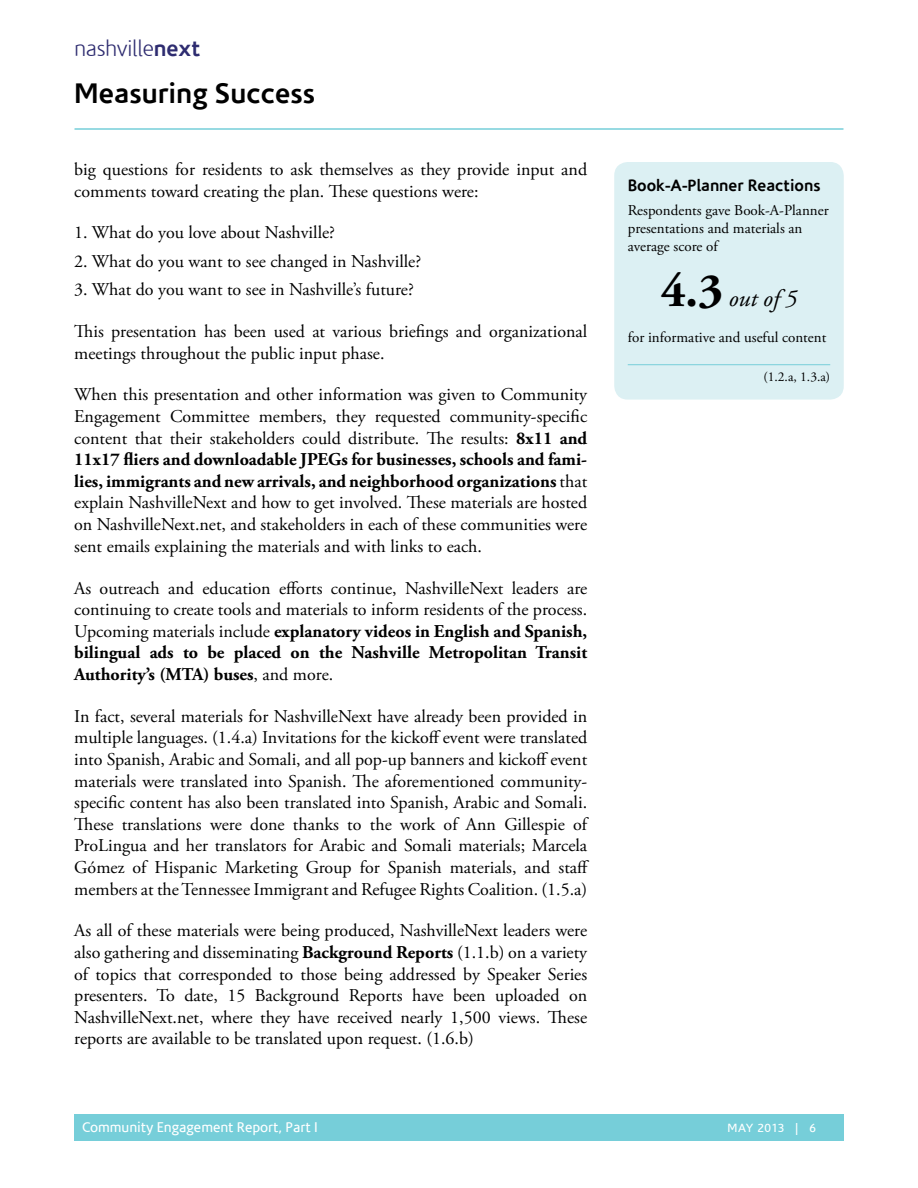
<style>
.page{position:relative;width:918px;height:1188px;background:#fff}
.page>*{position:absolute;margin:0;border:0;box-sizing:border-box;transform-origin:0 0}
.t1{font:700 28.5px "Corisande";color:#000}
.t2{font:italic 24px "Adobe Garamond Pro";color:#000}
.t3{font:300 22.5px "Corisande";letter-spacing:-.02em;color:#2e2c70}
.t4{font:18px/21.6px "Adobe Garamond Pro";color:#000;text-align:justify}
.t5{font:700 16.5px "Corisande";color:#000}
.t6{font:15px/18px "Adobe Garamond Pro";color:#000}
.t7{font:14.25px "Corisande";color:#fff}
.t8{font:13.5px "Adobe Garamond Pro";color:#000}
.t9{font:12px "Corisande";letter-spacing:.02em;color:#fff}
.s1{font-weight:700}
.s2{font-weight:700;font-style:normal;font-size:48px}
</style>
<div class="page">
<hr style="left:75px;top:128px;width:768px;height:2px;background:#76ced9">
<div style="left:74px;top:1114px;width:770px;height:27px;background:#76ced9"></div>
<div style="left:614px;top:162px;width:230px;height:238px;background:#dcf0f3;border-radius:14px"></div>
<hr style="left:628px;top:364px;width:202px;height:1px;background:#76ced9">
<p class="t3" style="left:74px;top:35px;width:127px">nashville<span class="s1">next</span></p>
<h1 class="t1" style="left:74px;top:75px;width:242px">Measuring Success</h1>
<p class="t4" style="left:74px;top:159px;width:514px">big questions for residents to ask themselves as they provide input and comments toward creating the plan. These questions were:</p>
<p class="t4" style="left:74px;top:223px;width:262px">1. What do you love about Nashville?</p>
<p class="t4" style="left:74px;top:251px;width:348px">2. What do you want to see changed in Nashville?</p>
<p class="t4" style="left:74px;top:279px;width:341px">3. What do you want to see in Nashville’s future?</p>
<p class="t4" style="left:74px;top:321px;width:514px">This presentation has been used at various briefings and organizational meetings throughout the public input phase.</p>
<p class="t4" style="left:74px;top:385px;width:515px">When this presentation and other information was given to Community Engagement Committee members, they requested community-specific content that their stakeholders could distribute. The results: <span class="s1">8x11 and 11x17 fliers and downloadable JPEGs for businesses, schools and fami&shy;lies, immigrants and new arrivals, and neighborhood organizations</span> that explain NashvilleNext and how to get involved. These materials are hosted on NashvilleNext.net, and stakeholders in each of these communities were sent emails explaining the materials and with links to each.</p>
<p class="t4" style="left:74px;top:578px;width:515px">As outreach and education efforts continue, NashvilleNext leaders are continuing to create tools and materials to inform residents of the process.<br>Upcoming materials include <span class="s1">explanatory videos in English and Spanish, bilingual ads to be placed on the Nashville Metropolitan Transit Authority’s (MTA) buses</span>, and more.</p>
<p class="t4" style="left:74px;top:706px;width:516px">In fact, several materials for NashvilleNext have already been provided in multiple languages. (1.4.a) Invitations for the kickoff event were translated into Spanish, Arabic and Somali, and all pop-up banners and kickoff event materials were translated into Spanish. The aforementioned community&shy;specific content has also been translated into Spanish, Arabic and Somali.<br>These translations were done thanks to the work of Ann Gillespie of ProLingua and her translators for Arabic and Somali materials; Marcela Gómez of Hispanic Marketing Group for Spanish materials, and staff members at the Tennessee Immigrant and Refugee Rights Coalition. (1.5.a)</p>
<p class="t4" style="left:74px;top:921px;width:515px">As all of these materials were being produced, NashvilleNext leaders were also gathering and disseminating <span class="s1">Background Reports</span> (1.1.b) on a variety of topics that corresponded to those being addressed by Speaker Series presenters. To date, 15 Background Reports have been uploaded on NashvilleNext.net, where they have received nearly 1,500 views. These reports are available to be translated upon request. (1.6.b)</p>
<p class="t5" style="left:628px;top:174px;width:194px">Book-A-Planner Reactions</p>
<p class="t6" style="left:628px;top:202px;width:202px">Respondents gave Book-A-Planner presentations and materials an average score of</p>
<h2 class="t2" style="left:661px;top:284px;width:138px"><span class="s2">4.3</span> out of 5</h2>
<p class="t6" style="left:628px;top:329px;width:200px">for informative and useful content</p>
<p class="t8" style="left:763px;top:369px;width:68px">(1.2.a, 1.3.a)</p>
<p class="t7" style="left:82px;top:1119px;width:237px">Community Engagement Report, Part I</p>
<p class="t9" style="left:727px;top:1121px;width:90px">MAy 2013 | 6</p>
</div>
